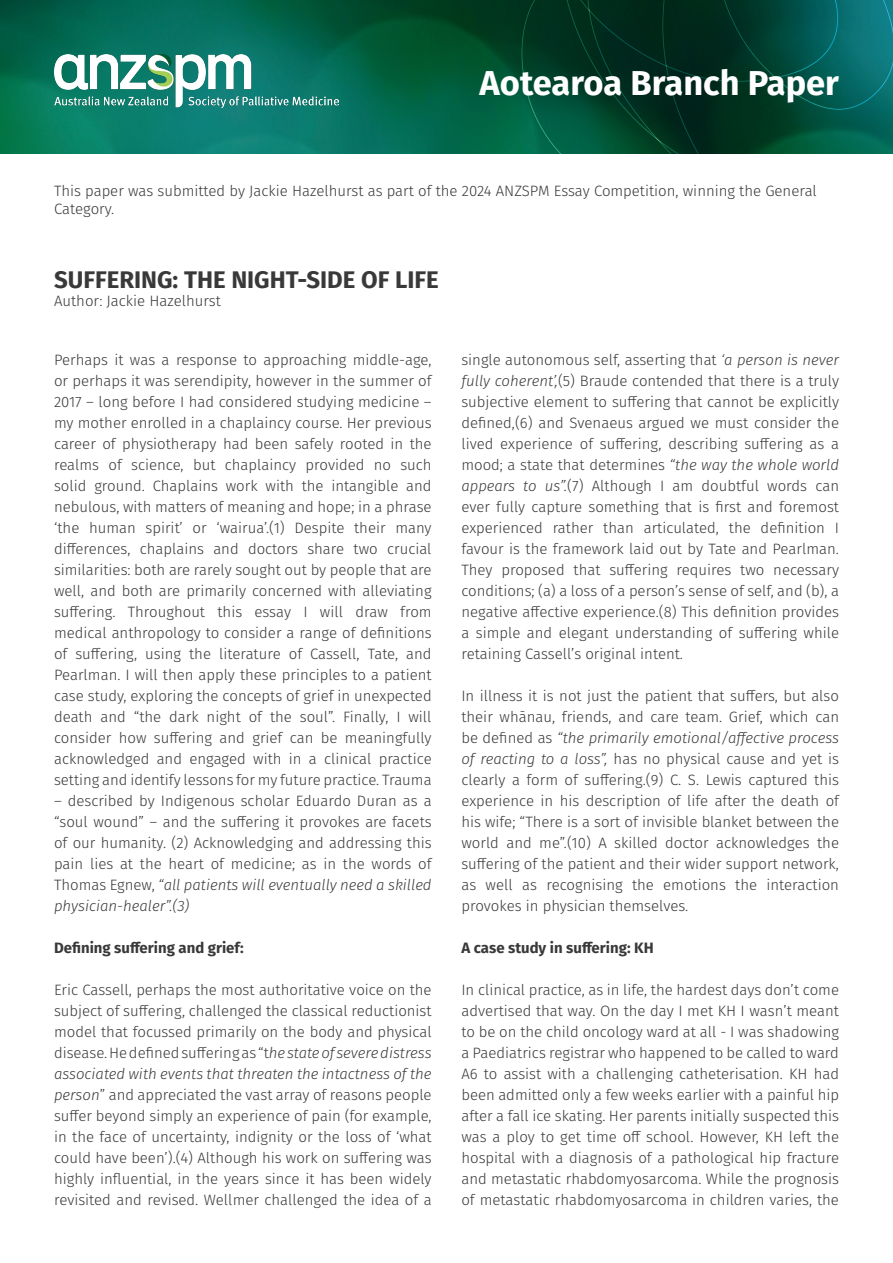
<style>
.page{position:relative;width:893px;height:1263px;background:#fff}
.page>*{position:absolute;margin:0;border:0;box-sizing:border-box;transform-origin:0 0}
.t1{font:700 34.5px "Fira Sans";color:#fff}
.t2{font:700 24px "Fira Sans";color:#383938}
.t3{font:300 15px/21px "Fira Sans";color:#383938;text-align:justify}
.t4{font:700 15px "Fira Sans";color:#383938}
.s1{font-style:italic}
</style>
<div class="page">
<img style="left:0;top:0;width:893px;height:153px">
<img style="left:54px;top:54px;width:285px;height:53px">
<p class="t1" style="left:479px;top:54px;width:361px">Aotearoa Branch Paper</p>
<p class="t3" style="left:54px;top:182px;width:764px;line-height:18px">This paper was submitted by Jackie Hazelhurst as part of the 2024 ANZSPM Essay Competition, winning the General<br>Category.</p>
<p class="t2" style="left:54px;top:259px;width:386px">SUFFERING: THE NIGHT-SIDE OF LIFE</p>
<p class="t3" style="left:54px;top:290px;width:168px">Author: Jackie Hazelhurst</p>
<p class="t3" style="left:54px;top:349px;width:379px">Perhaps it was a response to approaching middle-age, or perhaps it was serendipity, however in the summer of 2017 – long before I had considered studying medicine – my mother enrolled in a chaplaincy course. Her previous career of physiotherapy had been safely rooted in the realms of science, but chaplaincy provided no such solid ground. Chaplains work with the intangible and nebulous, with matters of meaning and hope; in a phrase ‘the human spirit’ or ‘wairua’.(1) Despite their many differences, chaplains and doctors share two crucial similarities: both are rarely sought out by people that are well, and both are primarily concerned with alleviating suffering. Throughout this essay I will draw from medical anthropology to consider a range of definitions of suffering, using the literature of Cassell, Tate, and Pearlman. I will then apply these principles to a patient case study, exploring the concepts of grief in unexpected death and “the dark night of the soul”. Finally, I will consider how suffering and grief can be meaningfully acknowledged and engaged with in a clinical practice setting and identify lessons for my future practice. Trauma</p>
<p class="t3" style="left:54px;top:790px;width:379px">– described by Indigenous scholar Eduardo Duran as a “soul wound” – and the suffering it provokes are facets of our humanity. (2) Acknowledging and addressing this pain lies at the heart of medicine; as in the words of Thomas Egnew, <span class="s1">“all patients will eventually need a skilled physician-healer”.(3)</span></p>
<p class="t4" style="left:54px;top:935px;width:191px">Defining suffering and grief:</p>
<p class="t3" style="left:54px;top:979px;width:379px">Eric Cassell, perhaps the most authoritative voice on the subject of suffering, challenged the classical reductionist model that focussed primarily on the body and physical disease. He defined suffering as “t<span class="s1">he state of severe distress associated with events that threaten the intactness of the person</span>” and appreciated the vast array of reasons people suffer beyond simply an experience of pain (for example, in the face of uncertainty, indignity or the loss of ‘what could have been’).(4) Although his work on suffering was highly influential, in the years since it has been widely revisited and revised. Wellmer challenged the idea of a</p>
<p class="t3" style="left:461px;top:349px;width:379px">single autonomous self, asserting that <span class="s1">‘a person is never fully coherent’,</span>(5) Braude contended that there is a truly subjective element to suffering that cannot be explicitly defined,(6) and Svenaeus argued we must consider the lived experience of suffering, describing suffering as a mood; a state that determines <span class="s1">“the way the whole world appears to us”.</span>(7) Although I am doubtful words can ever fully capture something that is first and foremost experienced rather than articulated, the definition I favour is the framework laid out by Tate and Pearlman.<br>They proposed that suffering requires two necessary conditions; (a) a loss of a person’s sense of self, and (b), a negative affective experience.(8) This definition provides a simple and elegant understanding of suffering while retaining Cassell’s original intent.</p>
<p class="t3" style="left:461px;top:685px;width:379px">In illness it is not just the patient that suffers, but also their whānau, friends, and care team. Grief, which can be defined as <span class="s1">“the primarily emotional/affective process of reacting to a loss”,</span> has no physical cause and yet is clearly a form of suffering.(9) C. S. Lewis captured this experience in his description of life after the death of his wife; “There is a sort of invisible blanket between the world and me”.(10) A skilled doctor acknowledges the suffering of the patient and their wider support network, as well as recognising the emotions the interaction provokes in physician themselves.</p>
<p class="t4" style="left:461px;top:935px;width:194px">A case study in suffering: KH</p>
<p class="t3" style="left:461px;top:979px;width:379px">In clinical practice, as in life, the hardest days don’t come advertised that way. On the day I met KH I wasn’t meant to be on the child oncology ward at all - I was shadowing a Paediatrics registrar who happened to be called to ward A6 to assist with a challenging catheterisation. KH had been admitted only a few weeks earlier with a painful hip after a fall ice skating. Her parents initially suspected this was a ploy to get time off school. However, KH left the hospital with a diagnosis of a pathological hip fracture and metastatic rhabdomyosarcoma. While the prognosis of metastatic rhabdomyosarcoma in children varies, the</p>
</div>
